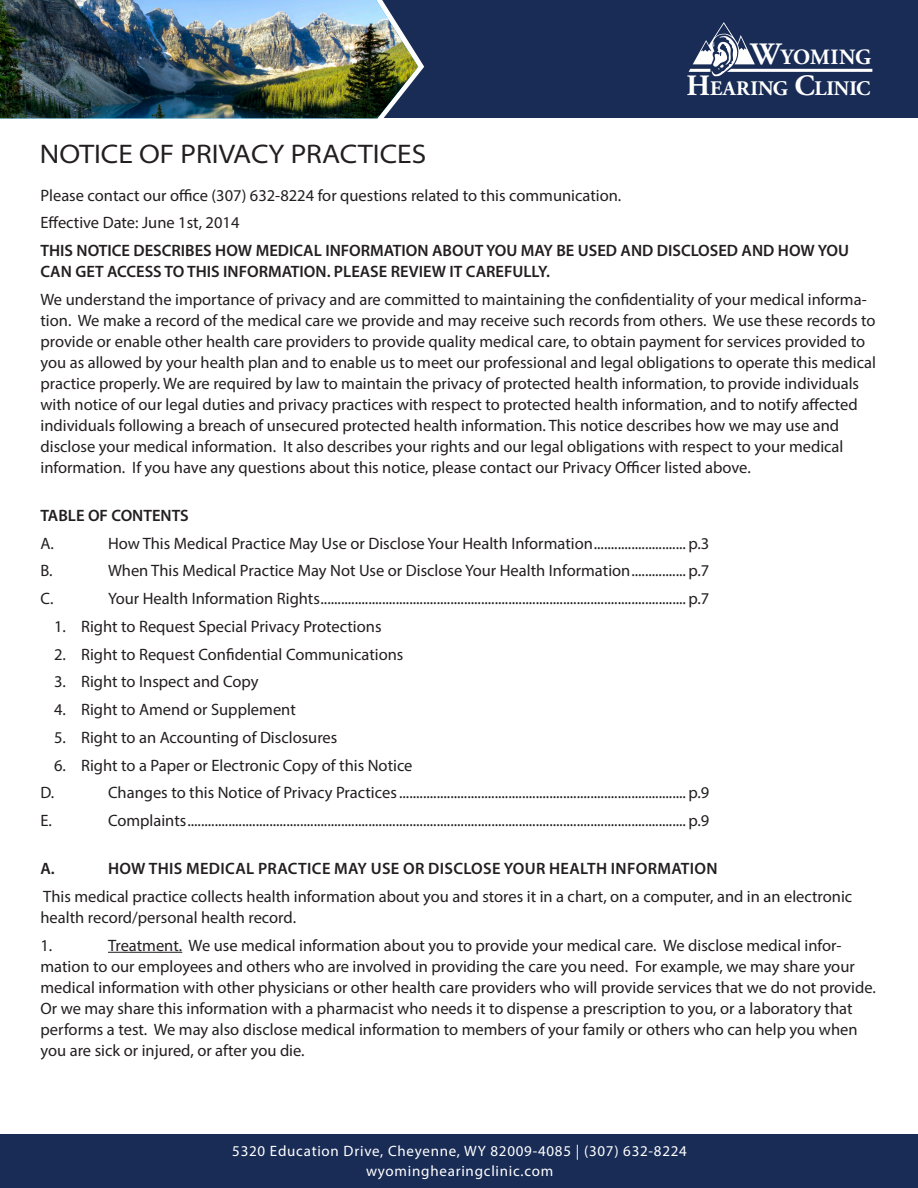
<style>
.page{position:relative;width:918px;height:1188px;background:#fff}
.page>*{position:absolute;margin:0;border:0;box-sizing:border-box;transform-origin:0 0}
.t1{font:semi-expanded 27px "Myriad Pro";color:#231f20}
.t2{font:700 21.75px "Adobe Garamond Pro";letter-spacing:-.005em;color:#fff}
.t3{font:700 20.7px "Adobe Garamond Pro";color:#fff}
.t4{font:16.5px/21px "Myriad Pro";color:#231f20}
.t5{font:600 16.5px/21px "Myriad Pro";color:#231f20}
.t6{font:600 16.5px "Myriad Pro";letter-spacing:.02em;color:#231f20}
.t7{font:15px/19.5px "Myriad Pro";letter-spacing:.05em;color:#fff;text-align:center}
.s1{font-size:31.05px}
.s2{font-size:29.55px}
</style>
<div class="page">
<div style="left:0;top:0;width:918px;height:118px;background:#192c56"></div>
<div style="left:0;top:1135px;width:918px;height:53px;background:#192c56"></div>
<svg style="left:689px;top:22px;width:183px;height:54px"></svg>
<img style="left:0;top:0;width:418px;height:118px">
<hr style="left:108px;top:952px;width:74px;height:1px;background:#231f20">
<h2 class="t2" style="left:751px;top:44px;width:122px"><span class="s1">W</span>YOMING</h2>
<p class="t3" style="left:687px;top:77px;width:186px"><span class="s2">H</span>EARING <span class="s2">C</span>LINIC</p>
<p class="t1" style="left:40px;top:139px;width:388px">NOTICE OF PRIVACY PRACTICES</p>
<p class="t4" style="left:40px;top:184px;width:582px">Please contact our office (307) 632-8224 for questions related to this communication.</p>
<p class="t4" style="left:40px;top:212px;width:200px">Effective Date: June 1st, 2014</p>
<p class="t5" style="left:40px;top:240px;width:810px">THIS NOTICE DESCRIBES HOW MEDICAL INFORMATION ABOUT YOU MAY BE USED AND DISCLOSED AND HOW YOU<br>CAN GET ACCESS TO THIS INFORMATION. PLEASE REVIEW IT CAREFULLY.</p>
<p class="t4" style="left:40px;top:289px;width:837px">We understand the importance of privacy and are committed to maintaining the confidentiality of your medical informa&shy;tion. We make a record of the medical care we provide and may receive such records from others. We use these records to provide or enable other health care providers to provide quality medical care, to obtain payment for services provided to you as allowed by your health plan and to enable us to meet our professional and legal obligations to operate this medical practice properly. We are required by law to maintain the privacy of protected health information, to provide individuals with notice of our legal duties and privacy practices with respect to protected health information, and to notify affected individuals following a breach of unsecured protected health information. This notice describes how we may use and disclose your medical information. It also describes your rights and our legal obligations with respect to your medical information. If you have any questions about this notice, please contact our Privacy Officer listed above.</p>
<p class="t5" style="left:40px;top:504px;width:150px">TABLE OF CONTENTS</p>
<p class="t4" style="left:40px;top:532px;width:15px">A.</p>
<p class="t4" style="left:108px;top:532px;width:603px">How This Medical Practice May Use or Disclose Your Health Information........................... p.3</p>
<p class="t4" style="left:40px;top:560px;width:14px">B.</p>
<p class="t4" style="left:108px;top:560px;width:603px">When This Medical Practice May Not Use or Disclose Your Health Information................ p.7</p>
<p class="t4" style="left:40px;top:588px;width:14px">C.</p>
<p class="t4" style="left:108px;top:588px;width:603px">Your Health Information Rights........................................................................................................... p.7</p>
<p class="t4" style="left:54px;top:616px;width:329px">1. Right to Request Special Privacy Protections</p>
<p class="t4" style="left:54px;top:643px;width:351px">2. Right to Request Confidential Communications</p>
<p class="t4" style="left:54px;top:671px;width:206px">3. Right to Inspect and Copy</p>
<p class="t4" style="left:54px;top:699px;width:243px">4. Right to Amend or Supplement</p>
<p class="t4" style="left:54px;top:727px;width:285px">5. Right to an Accounting of Disclosures</p>
<p class="t4" style="left:54px;top:754px;width:360px">6. Right to a Paper or Electronic Copy of this Notice</p>
<p class="t4" style="left:40px;top:782px;width:15px">D.</p>
<p class="t4" style="left:108px;top:782px;width:603px">Changes to this Notice of Privacy Practices.................................................................................... p.9</p>
<p class="t4" style="left:40px;top:810px;width:13px">E.</p>
<p class="t4" style="left:108px;top:810px;width:603px">Complaints.................................................................................................................................................. p.9</p>
<p class="t5" style="left:40px;top:858px;width:16px">A.</p>
<p class="t6" style="left:108px;top:858px;width:611px">HOW THIS MEDICAL PRACTICE MAY USE OR DISCLOSE YOUR HEALTH INFORMATION</p>
<p class="t4" style="left:40px;top:886px;width:813px">This medical practice collects health information about you and stores it in a chart, on a computer, and in an electronic health record/personal health record.</p>
<p class="t4" style="left:40px;top:934px;width:13px">1.</p>
<p class="t4" style="left:40px;top:934px;width:837px;text-indent:68px">Treatment. We use medical information about you to provide your medical care. We disclose medical infor&shy;mation to our employees and others who are involved in providing the care you need. For example, we may share your medical information with other physicians or other health care providers who will provide services that we do not provide.<br>Or we may share this information with a pharmacist who needs it to dispense a prescription to you, or a laboratory that performs a test. We may also disclose medical information to members of your family or others who can help you when you are sick or injured, or after you die.</p>
<p class="t7" style="left:232px;top:1141px;width:456px">5320 Education Drive, Cheyenne, WY 82009-4085 | (307) 632-8224 wyominghearingclinic.com</p>
</div>
